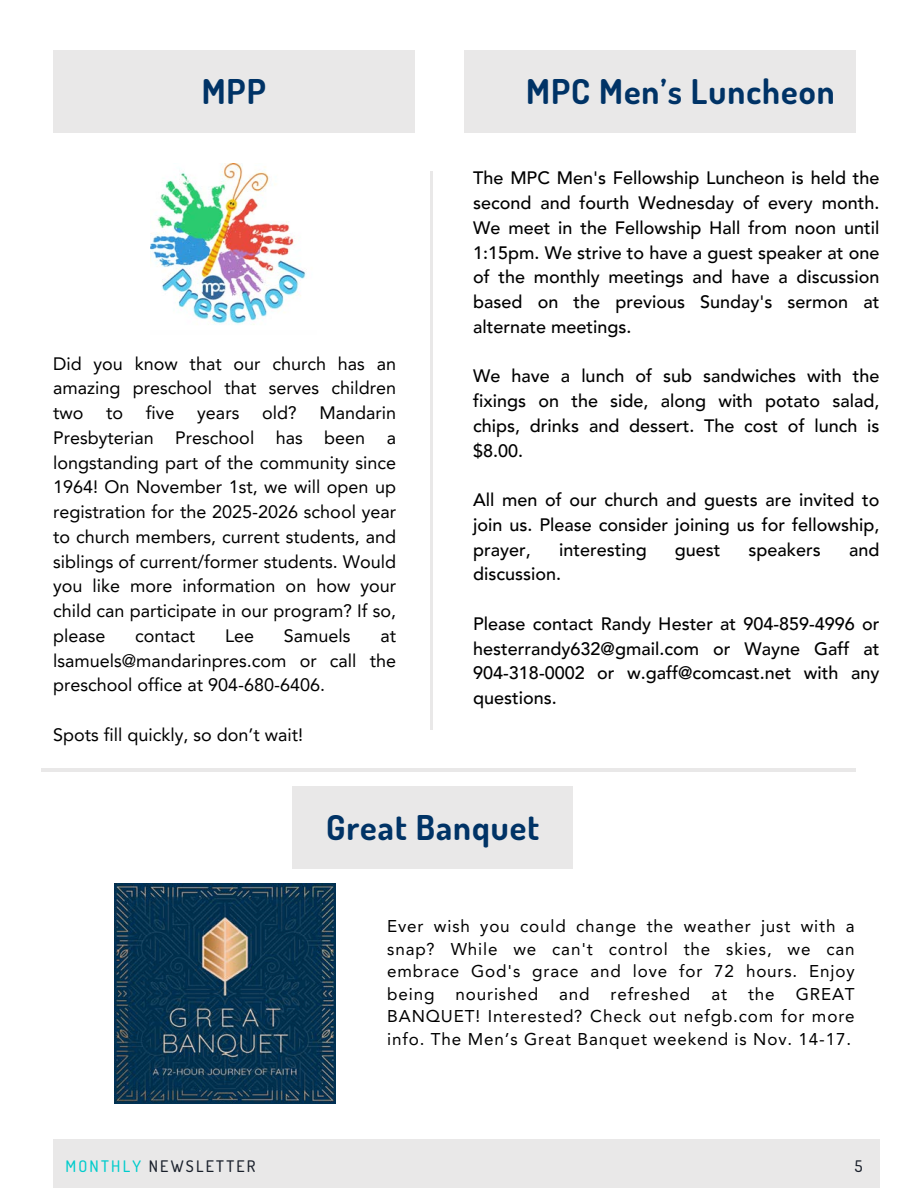
<style>
.page{position:relative;width:918px;height:1188px;background:#fff}
.page>*{position:absolute;margin:0;border:0;box-sizing:border-box;transform-origin:0 0}
.t1{font:700 34.2px "Dosis";letter-spacing:.03em;color:#036}
.t2{font:500 18px/24.8px "Avenir LT Pro";color:#000;text-align:justify}
.t3{font:18px/24.8px "Avenir LT Pro";color:#000;text-align:justify}
.t4{font:17.1px/22.5px "Avenir LT Pro";letter-spacing:.05em;color:#000;text-align:justify}
.t5{font:500 15.9px "Dosis";letter-spacing:.14em;color:#1a202b}
.s1{color:#0cc}
</style>
<div class="page">
<hr style="left:42px;top:768px;width:814px;height:3px;background:#e9e8e8">
<div style="left:292px;top:786px;width:281px;height:83px;background:#e9e8e8"></div>
<div style="left:53px;top:1140px;width:826px;height:48px;background:#e9e8e8"></div>
<hr style="left:430px;top:172px;width:2px;height:558px;background:#e9e8e8">
<div style="left:464px;top:50px;width:392px;height:83px;background:#e9e8e8"></div>
<div style="left:53px;top:51px;width:361px;height:82px;background:#e9e8e8"></div>
<img style="left:115px;top:883px;width:220px;height:221px">
<img style="left:151px;top:163px;width:155px;height:162px">
<h4 class="t1" style="left:202px;top:69px;width:66px">MPP</h4>
<h2 class="t3" style="left:53px;top:353px;width:345px">Did you know that our church has an amazing preschool that serves children two</h2>
<h2 class="t3" style="left:106px;top:402px;width:19px">to</h2>
<h2 class="t3" style="left:146px;top:402px;width:30px">five</h2>
<h2 class="t3" style="left:197px;top:402px;width:44px">years</h2>
<h2 class="t3" style="left:262px;top:402px;width:36px">old?</h2>
<h2 class="t3" style="left:53px;top:402px;width:345px;text-indent:266px">Mandarin Presbyterian Preschool has been a longstanding part of the community since 1964! On November 1st, we will open up registration for the 2025-2026 school year to church members, current students, and siblings of current/former students. Would you like more information on how your child can participate in our program? If so, please</h2>
<h2 class="t3" style="left:135px;top:625px;width:62px">contact</h2>
<h2 class="t3" style="left:225px;top:625px;width:31px">Lee</h2>
<h2 class="t3" style="left:284px;top:625px;width:68px">Samuels</h2>
<h2 class="t3" style="left:53px;top:625px;width:345px;text-indent:327px">at lsamuels@mandarinpres.com or call the preschool office at 904-680-6406.</h2>
<p class="t3" style="left:53px;top:724px;width:252px">Spots fill quickly, so don’t wait!</p>
<h1 class="t1" style="left:526px;top:69px;width:310px">MPC Men’s Luncheon</h1>
<h3 class="t2" style="left:473px;top:167px;width:408px">The MPC Men's Fellowship Luncheon is held the second and fourth Wednesday of every month.<br>We meet in the Fellowship Hall from noon until 1:15pm. We strive to have a guest speaker at one of the monthly meetings and have a discussion based on the previous Sunday's sermon at alternate meetings.</h3>
<h3 class="t2" style="left:473px;top:365px;width:408px">We have a lunch of sub sandwiches with the fixings on the side, along with potato salad, chips, drinks and dessert. The cost of lunch is $8.00.</h3>
<h3 class="t2" style="left:473px;top:489px;width:408px">All men of our church and guests are invited to join us. Please consider joining us for fellowship, prayer,</h3>
<h3 class="t2" style="left:559px;top:539px;width:89px">interesting</h3>
<h3 class="t2" style="left:675px;top:539px;width:47px">guest</h3>
<h3 class="t2" style="left:749px;top:539px;width:74px">speakers</h3>
<h3 class="t2" style="left:849px;top:539px;width:32px">and</h3>
<h3 class="t2" style="left:473px;top:563px;width:90px">discussion.</h3>
<p class="t2" style="left:473px;top:613px;width:408px">Please contact Randy Hester at 904-859-4996 or hesterrandy632@gmail.com or Wayne Gaff at 904-318-0002 or w.gaff@comcast.net with any questions.</p>
<p class="t1" style="left:326px;top:805px;width:215px">Great Banquet</p>
<h3 class="t4" style="left:387px;top:917px;width:469px">Ever wish you could change the weather just with a snap? While we can't control the skies, we can embrace God's grace and love for 72 hours. Enjoy being nourished and refreshed at the GREAT BANQUET! Interested? Check out nefgb.com for more info. The Men’s Great Banquet weekend is Nov. 14-17.</h3>
<h4 class="t5" style="left:65px;top:1156px;width:192px"><span class="s1">MONTHLY</span> NEWSLETTER</h4>
<h4 class="t5" style="left:855px;top:1156px;width:9px">5</h4>
</div>
